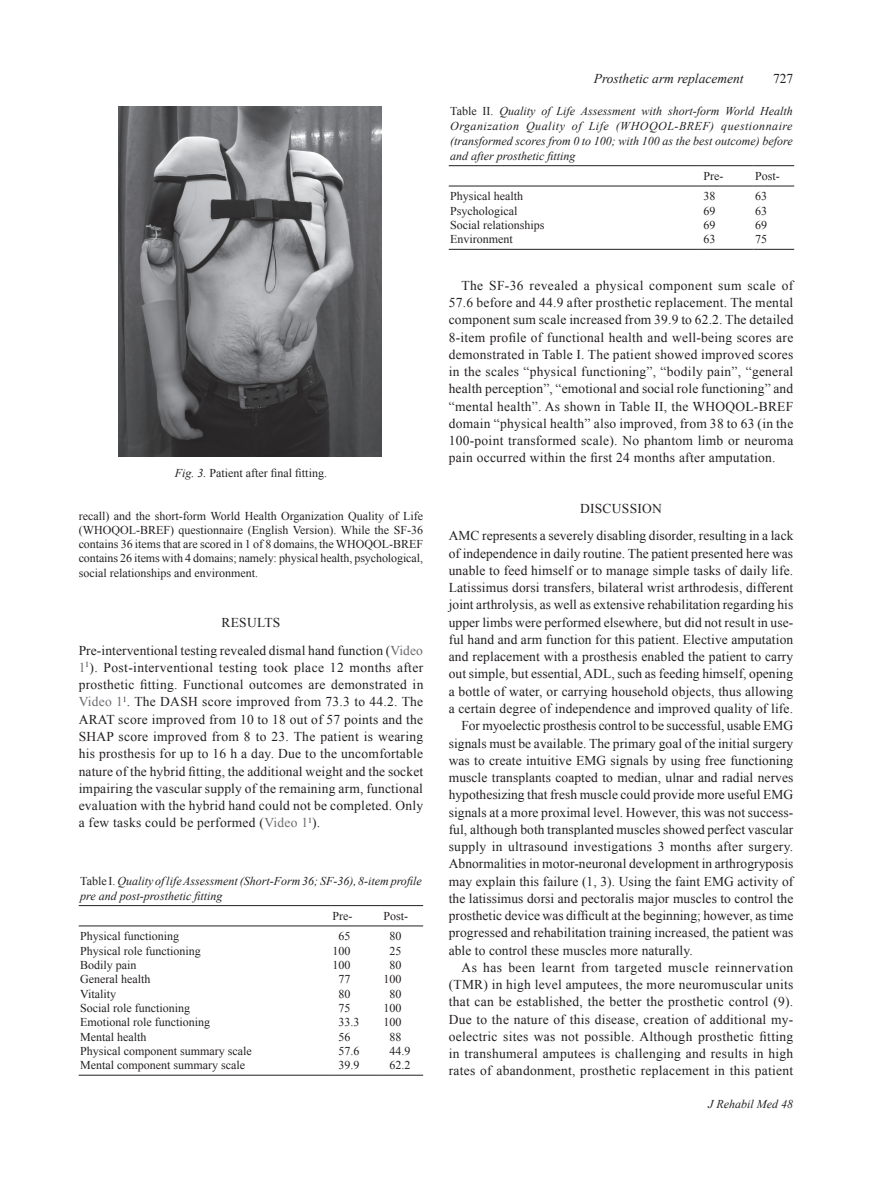
<style>
.page{position:relative;width:872px;height:1191px;background:#fff}
.page>*{position:absolute;margin:0;border:0;box-sizing:border-box;transform-origin:0 0}
.t1{font:13.5px/17.2px "Times New Roman";letter-spacing:.005em;color:#231f20;text-align:center}
.t2{font:13.5px "Times New Roman";letter-spacing:.04em;color:#231f20}
.t3{font:italic 13.5px "Times New Roman";color:#231f20}
.t4{font:12px/14.2px "Times New Roman";color:#231f20;text-align:justify}
.t5{font:italic 12px/15px "Times New Roman";color:#231f20}
.s1{font-style:italic}
.s2{color:#6c6d70}
.s3{font-style:normal}
</style>
<div class="page">
<img style="left:119px;top:106px;width:263px;height:351px">
<hr style="left:79px;top:905px;width:252px;height:1px;background:#231f20">
<hr style="left:331px;top:905px;width:51px;height:1px;background:#231f20">
<hr style="left:382px;top:905px;width:41px;height:1px;background:#231f20">
<hr style="left:79px;top:925px;width:252px;height:1px;background:#231f20">
<hr style="left:331px;top:925px;width:51px;height:1px;background:#231f20">
<hr style="left:382px;top:925px;width:41px;height:1px;background:#231f20">
<hr style="left:79px;top:1074px;width:252px;height:1px;background:#231f20">
<hr style="left:331px;top:1074px;width:51px;height:1px;background:#231f20">
<hr style="left:382px;top:1074px;width:41px;height:1px;background:#231f20">
<hr style="left:449px;top:165px;width:253px;height:1px;background:#231f20">
<hr style="left:702px;top:165px;width:51px;height:1px;background:#231f20">
<hr style="left:753px;top:165px;width:41px;height:1px;background:#231f20">
<hr style="left:449px;top:186px;width:253px;height:1px;background:#231f20">
<hr style="left:702px;top:186px;width:51px;height:1px;background:#231f20">
<hr style="left:753px;top:186px;width:41px;height:1px;background:#231f20">
<hr style="left:449px;top:249px;width:253px;height:1px;background:#231f20">
<hr style="left:702px;top:249px;width:51px;height:1px;background:#231f20">
<hr style="left:753px;top:249px;width:41px;height:1px;background:#231f20">
<p class="t4" style="left:175px;top:465px;width:154px"><span class="s1">Fig. 3.</span> Patient after final fitting.</p>
<p class="t4" style="left:79px;top:508px;width:346px">recall) and the short-form World Health Organization Quality of Life (WHOQOL-BREF) questionnaire (English Version). While the SF-36 contains 36 items that are scored in 1 of 8 domains, the WHOQOL-BREF contains 26 items with 4 domains; namely: physical health, psychological, social relationships and environment.</p>
<p class="t1" style="left:79px;top:608px;width:346px;line-height:27.8px">RESULTS<br>Pre-interventional testing revealed dismal hand function (<span class="s2">Video</span></p>
<p class="t1" style="left:79px;top:658px;width:346px;text-align:justify"><span class="s2">1</span><sup>1</sup>). Post-interventional testing took place 12 months after prosthetic fitting. Functional outcomes are demonstrated in <span class="s2">Video 1</span><sup>1</sup>. The DASH score improved from 73.3 to 44.2. The ARAT score improved from 10 to 18 out of 57 points and the SHAP score improved from 8 to 23. The patient is wearing his prosthesis for up to 16 h a day. Due to the uncomfortable nature of the hybrid fitting, the additional weight and the socket impairing the vascular supply of the remaining arm, functional evaluation with the hybrid hand could not be completed. Only a few tasks could be performed (<span class="s2">Video 1</span><sup>1</sup>).</p>
<p class="t5" style="left:80px;top:872px;width:343px"><span class="s3">Table I.</span> Quality of life Assessment (Short-Form 36; SF-36), 8-item profile pre and post-prosthetic fitting</p>
<p class="t4" style="left:332px;top:908px;width:21px">Pre-</p>
<p class="t4" style="left:383px;top:908px;width:26px">Post-</p>
<p class="t4" style="left:80px;top:929px;width:101px">Physical functioning</p>
<p class="t4" style="left:338px;top:929px;width:13px">65</p>
<p class="t4" style="left:389px;top:929px;width:13px">80</p>
<p class="t4" style="left:80px;top:943px;width:122px">Physical role functioning</p>
<p class="t4" style="left:332px;top:943px;width:19px">100</p>
<p class="t4" style="left:389px;top:943px;width:13px">25</p>
<p class="t4" style="left:80px;top:957px;width:58px">Bodily pain</p>
<p class="t4" style="left:332px;top:957px;width:19px">100</p>
<p class="t4" style="left:389px;top:957px;width:13px">80</p>
<p class="t4" style="left:80px;top:972px;width:72px">General health</p>
<p class="t4" style="left:338px;top:972px;width:13px">77</p>
<p class="t4" style="left:383px;top:972px;width:19px">100</p>
<p class="t4" style="left:80px;top:986px;width:37px">Vitality</p>
<p class="t4" style="left:338px;top:986px;width:13px">80</p>
<p class="t4" style="left:389px;top:986px;width:13px">80</p>
<p class="t4" style="left:80px;top:1000px;width:111px">Social role functioning</p>
<p class="t4" style="left:338px;top:1000px;width:13px">75</p>
<p class="t4" style="left:383px;top:1000px;width:19px">100</p>
<p class="t4" style="left:80px;top:1014px;width:131px">Emotional role functioning</p>
<p class="t4" style="left:338px;top:1014px;width:22px">33.3</p>
<p class="t4" style="left:383px;top:1014px;width:19px">100</p>
<p class="t4" style="left:80px;top:1029px;width:68px">Mental health</p>
<p class="t4" style="left:338px;top:1029px;width:13px">56</p>
<p class="t4" style="left:389px;top:1029px;width:13px">88</p>
<p class="t4" style="left:80px;top:1043px;width:173px">Physical component summary scale</p>
<p class="t4" style="left:338px;top:1043px;width:22px">57.6</p>
<p class="t4" style="left:389px;top:1043px;width:22px">44.9</p>
<p class="t4" style="left:80px;top:1057px;width:166px">Mental component summary scale</p>
<p class="t4" style="left:338px;top:1057px;width:22px">39.9</p>
<p class="t4" style="left:389px;top:1057px;width:22px">62.2</p>
<p class="t3" style="left:594px;top:69px;width:151px">Prosthetic arm replacement</p>
<p class="t1" style="left:773px;top:69px;width:22px">727</p>
<p class="t5" style="left:450px;top:103px;width:344px;text-align:justify"><span class="s3">Table II.</span> Quality of Life Assessment with short-form World Health Organization Quality of Life (WHOQOL-BREF) questionnaire (transformed scores from 0 to 100; with 100 as the best outcome) before and after prosthetic fitting</p>
<p class="t4" style="left:703px;top:169px;width:21px">Pre-</p>
<p class="t4" style="left:755px;top:169px;width:26px">Post-</p>
<p class="t4" style="left:450px;top:189px;width:74px">Physical health</p>
<p class="t4" style="left:703px;top:189px;width:13px">38</p>
<p class="t4" style="left:755px;top:189px;width:13px">63</p>
<p class="t4" style="left:450px;top:203px;width:69px">Psychological</p>
<p class="t4" style="left:703px;top:203px;width:13px">69</p>
<p class="t4" style="left:755px;top:203px;width:13px">63</p>
<p class="t4" style="left:450px;top:218px;width:96px">Social relationships</p>
<p class="t4" style="left:703px;top:218px;width:13px">69</p>
<p class="t4" style="left:755px;top:218px;width:13px">69</p>
<p class="t4" style="left:450px;top:232px;width:64px">Environment</p>
<p class="t4" style="left:703px;top:232px;width:13px">63</p>
<p class="t4" style="left:755px;top:232px;width:13px">75</p>
<p class="t1" style="left:449px;top:276px;width:346px;text-align:justify;text-indent:13px">The SF-36 revealed a physical component sum scale of 57.6 before and 44.9 after prosthetic replacement. The mental component sum scale increased from 39.9 to 62.2. The detailed 8-item profile of functional health and well-being scores are demonstrated in Table I. The patient showed improved scores in the scales “physical functioning”, “bodily pain”, “general health perception”, “emotional and social role functioning” and “mental health”. As shown in Table II, the WHOQOL-BREF domain “physical health” also improved, from 38 to 63 (in the 100-point transformed scale). No phantom limb or neuroma pain occurred within the first 24 months after amputation.</p>
<p class="t1" style="left:449px;top:494px;width:346px;line-height:27.8px">DISCUSSION<br>AMC represents a severely disabling disorder, resulting in a lack</p>
<p class="t1" style="left:449px;top:544px;width:346px">of independence in daily routine. The patient presented here was</p>
<p class="t1" style="left:449px;top:561px;width:346px">unable to feed himself or to manage simple tasks of daily life.</p>
<p class="t1" style="left:449px;top:579px;width:346px">Latissimus dorsi transfers, bilateral wrist arthrodesis, different</p>
<p class="t1" style="left:449px;top:596px;width:346px">joint arthrolysis, as well as extensive rehabilitation regarding his</p>
<p class="t1" style="left:449px;top:613px;width:346px">upper limbs were performed elsewhere, but did not result in use-</p>
<p class="t1" style="left:449px;top:630px;width:346px">ful hand and arm function for this patient. Elective amputation</p>
<p class="t1" style="left:449px;top:648px;width:346px">and replacement with a prosthesis enabled the patient to carry</p>
<p class="t1" style="left:449px;top:665px;width:346px">out simple, but essential, ADL, such as feeding himself, opening</p>
<p class="t1" style="left:449px;top:682px;width:346px">a bottle of water, or carrying household objects, thus allowing</p>
<p class="t1" style="left:449px;top:699px;width:346px">a certain degree of independence and improved quality of life.</p>
<p class="t1" style="left:461px;top:717px;width:333px">For myoelectic prosthesis control to be successful, usable EMG</p>
<p class="t1" style="left:449px;top:734px;width:346px">signals must be available. The primary goal of the initial surgery</p>
<p class="t1" style="left:449px;top:751px;width:346px">was to create intuitive EMG signals by using free functioning</p>
<p class="t1" style="left:449px;top:768px;width:346px">muscle transplants coapted to median, ulnar and radial nerves</p>
<p class="t1" style="left:449px;top:786px;width:346px">hypothesizing that fresh muscle could provide more useful EMG</p>
<p class="t1" style="left:449px;top:803px;width:346px">signals at a more proximal level. However, this was not success-</p>
<p class="t1" style="left:449px;top:820px;width:346px">ful, although both transplanted muscles showed perfect vascular</p>
<p class="t1" style="left:449px;top:837px;width:346px">supply in ultrasound investigations 3 months after surgery.</p>
<p class="t1" style="left:449px;top:855px;width:346px">Abnormalities in motor-neuronal development in arthrogryposis</p>
<p class="t1" style="left:449px;top:872px;width:346px">may explain this failure (1, 3). Using the faint EMG activity of</p>
<p class="t1" style="left:449px;top:889px;width:346px">the latissimus dorsi and pectoralis major muscles to control the</p>
<p class="t1" style="left:449px;top:906px;width:346px">prosthetic device was difficult at the beginning; however, as time</p>
<p class="t1" style="left:449px;top:924px;width:346px">progressed and rehabilitation training increased, the patient was</p>
<p class="t1" style="left:449px;top:941px;width:245px">able to control these muscles more naturally.</p>
<p class="t2" style="left:461px;top:958px;width:333px">As has been learnt from targeted muscle reinnervation</p>
<p class="t1" style="left:449px;top:975px;width:346px">(TMR) in high level amputees, the more neuromuscular units</p>
<p class="t1" style="left:449px;top:993px;width:346px">that can be established, the better the prosthetic control (9).</p>
<p class="t1" style="left:449px;top:1010px;width:346px">Due to the nature of this disease, creation of additional my-</p>
<p class="t1" style="left:449px;top:1027px;width:346px">oelectric sites was not possible. Although prosthetic fitting</p>
<p class="t1" style="left:449px;top:1044px;width:346px">in transhumeral amputees is challenging and results in high</p>
<p class="t1" style="left:449px;top:1062px;width:346px">rates of abandonment, prosthetic replacement in this patient</p>
<p class="t5" style="left:708px;top:1096px;width:86px">J Rehabil Med 48</p>
</div>
